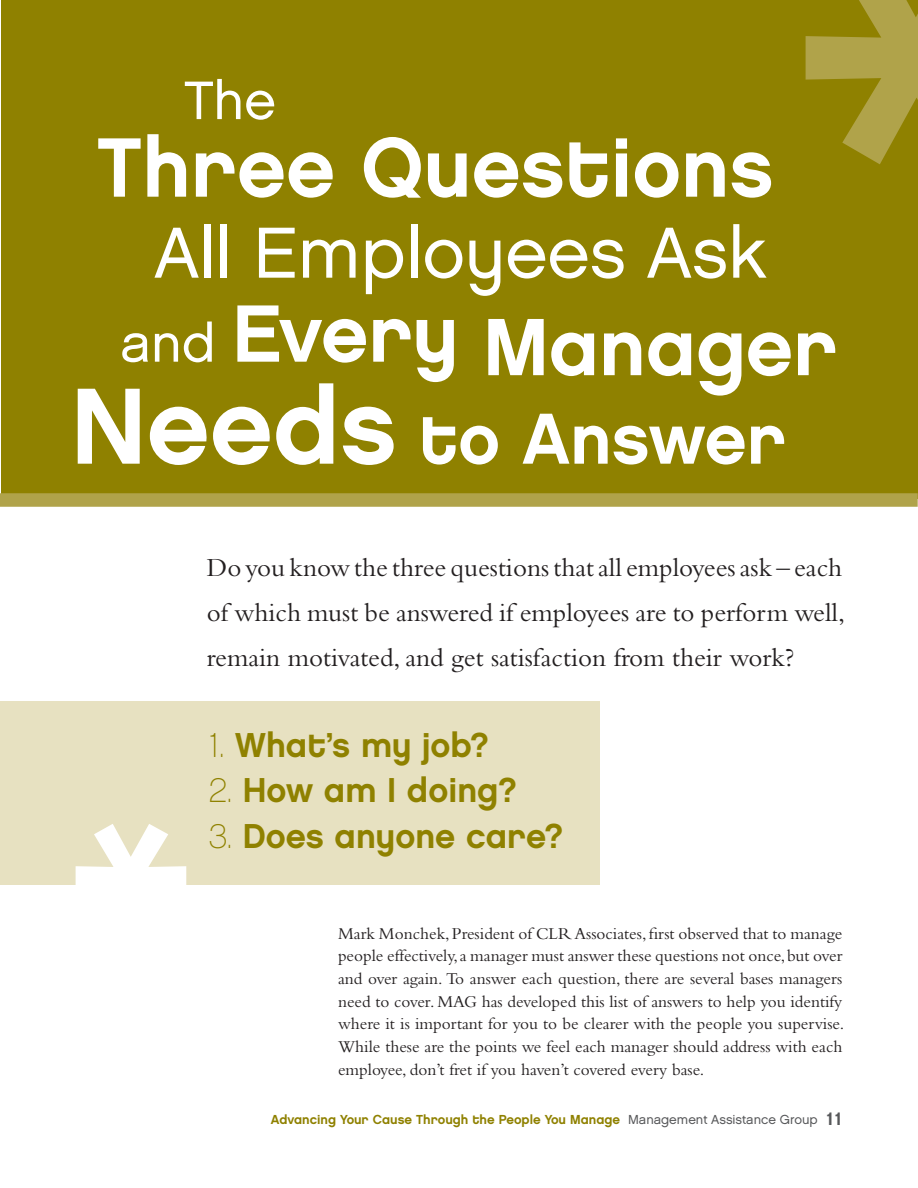
<style>
.page{position:relative;width:918px;height:1188px;background:#fff}
.page>*{position:absolute;margin:0;border:0;box-sizing:border-box;transform-origin:0 0}
.t1{font:84px "Chalet New York Nineteen Eighty";color:#fff}
.t2{font:81px "Chalet New York Nineteen Eighty";color:#fff}
.t3{font:72px "Chalet London Nineteen Eighty";color:#fff}
.t4{font:72px "Chalet New York Nineteen Eighty";color:#fff}
.t5{font:54px "Chalet London Nineteen Sixty";color:#fff}
.t6{font:34.5px "Chalet New York Nineteen Eighty";color:#8f8100}
.t7{font:27px/45.3px "Bembo";color:#231f20;text-align:justify}
.t8{font:17.25px/22.6px "Bembo";color:#231f20;text-align:justify}
.t9{font:13.05px "Chalet New York Nineteen Eighty";color:#8f8100}
.s1{font-size:108px}
.s2{font-family:"Chalet Paris Nineteen Eighty"}
.s3{font-family:"Chalet London Nineteen Sixty";color:#57585a}
.s4{font-size:18px;color:#57585a}
</style>
<div class="page">
<div style="left:1px;top:0;width:917px;height:498px;background:#8f8100"></div>
<div style="left:0;top:493px;width:918px;height:14px;background:#b0a34a"></div>
<svg style="left:806px;top:0;width:112px;height:164px"></svg>
<div style="left:0;top:701px;width:599px;height:183px;background:#e7e1c1"></div>
<svg style="left:76px;top:824px;width:110px;height:60px"></svg>
<h3 class="t5" style="left:184px;top:67px;width:94px">The</h3>
<h1 class="t1" style="left:97px;top:116px;width:678px">Three Questions</h1>
<h3 class="t3" style="left:154px;top:209px;width:615px">All Employees Ask</h3>
<h2 class="t2" style="left:120px;top:298px;width:719px"><sup>and</sup> Every Manager</h2>
<h3 class="t4" style="left:71px;top:395px;width:717px"><span class="s1">Needs</span> to Answer</h3>
<h3 class="t7" style="left:207px;top:544px;width:640px">Do you know the three questions that all employees ask – each of which must be answered if employees are to perform well, remain motivated, and get satisfaction from their work?</h3>
<h3 class="t6" style="left:209px;top:724px;width:282px"><span class="s2">1.</span> What’s my job?</h3>
<h3 class="t6" style="left:209px;top:769px;width:310px"><span class="s2">2.</span> How am I doing?</h3>
<h3 class="t6" style="left:209px;top:815px;width:356px"><span class="s2">3.</span> Does anyone care?</h3>
<p class="t8" style="left:338px;top:921px;width:508px">Mark Monchek, President of CLR Associates, first observed that to manage people effectively, a manager must answer these questions not once, but over and over again. To answer each question, there are several bases managers need to cover. MAG has developed this list of answers to help you identify where it is important for you to be clearer with the people you supervise.<br>While these are the points we feel each manager should address with each employee, don’t fret if you haven’t covered every base.</p>
<p class="t9" style="left:271px;top:1112px;width:573px">Advancing Your Cause Through the People You Manage <span class="s3">Management Assistance Group</span> <span class="s4">11</span></p>
</div>
